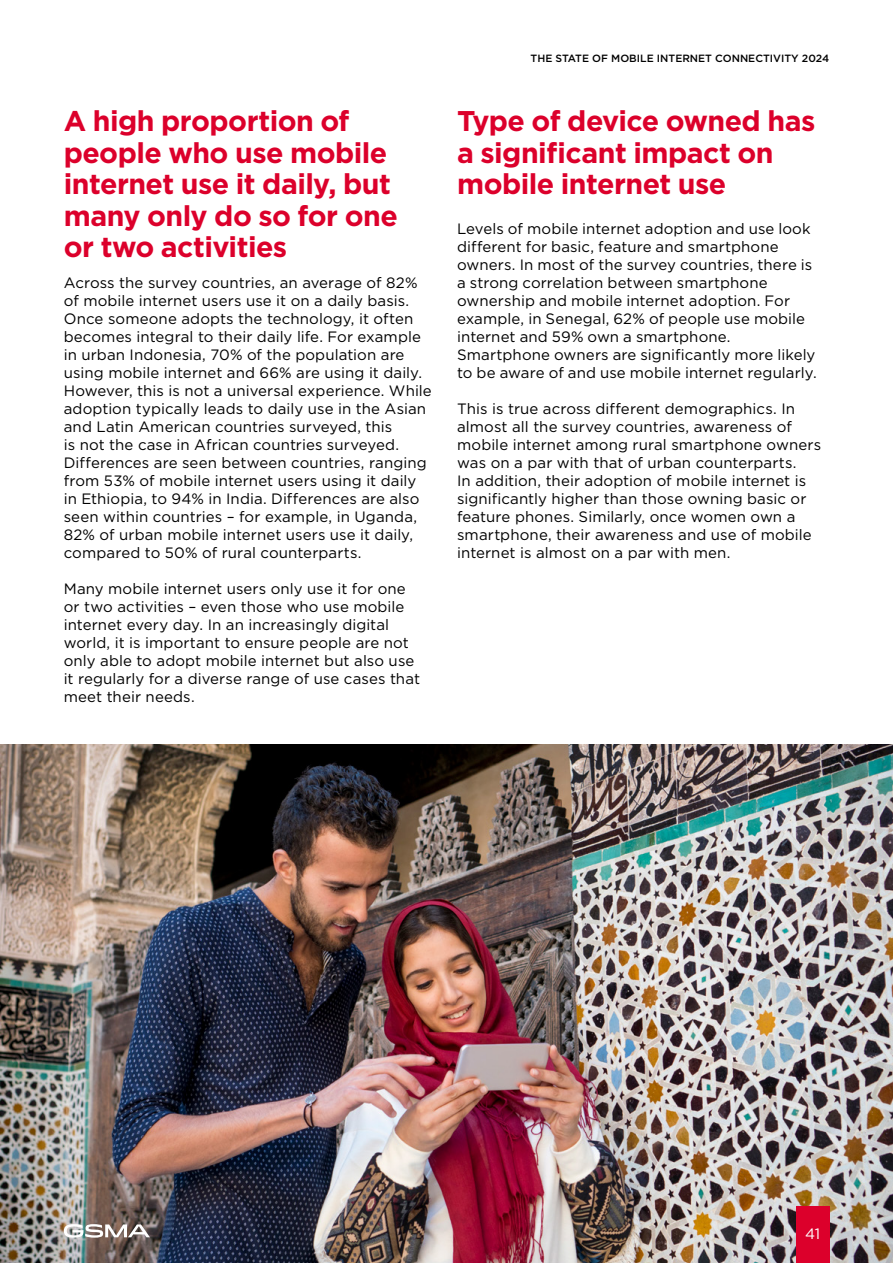
<style>
.page{position:relative;width:893px;height:1263px;background:#fff}
.page>*{position:absolute;margin:0;border:0;box-sizing:border-box;transform-origin:0 0}
.Sub_head___H3{font:700 28.5px/31.5px "Gotham";letter-spacing:-.02em;color:#dc002b}
.Body_copy{font:15px/18px "Gotham";letter-spacing:.005em;color:#000}
.Sub_head___H3-2{font:15px/18px "Gotham";letter-spacing:.005em;color:#000}
.P1_Body_Copy{font:15px "Gotham";color:#fff}
.t1{font:500 10.5px "Gotham";color:#000}
</style>
<div class="page">
<img style="left:0;top:744px;width:893px;height:519px">
<svg style="left:64px;top:1224px;width:86px;height:14px"></svg>
<div style="left:796px;top:1235px;width:33px;height:28px;background:#dc002b"></div>
<div style="left:796px;top:1206px;width:33px;height:55px;background:#dc002b"></div>
<h3 class="Sub_head___H3" style="left:64px;top:105px;width:336px">A high proportion of people who use mobile internet use it daily, but many only do so for one or two activities</h3>
<p class="Body_copy" style="left:64px;top:273px;width:370px">Across the survey countries, an average of 82% of mobile internet users use it on a daily basis.<br>Once someone adopts the technology, it often becomes integral to their daily life. For example in urban Indonesia, 70% of the population are using mobile internet and 66% are using it daily.<br>However, this is not a universal experience. While adoption typically leads to daily use in the Asian and Latin American countries surveyed, this<br>is not the case in African countries surveyed.<br>Differences are seen between countries, ranging from 53% of mobile internet users using it daily in Ethiopia, to 94% in India. Differences are also seen within countries – for example, in Uganda, 82% of urban mobile internet users use it daily, compared to 50% of rural counterparts.</p>
<p class="Body_copy" style="left:64px;top:579px;width:358px">Many mobile internet users only use it for one or two activities – even those who use mobile internet every day. In an increasingly digital world, it is important to ensure people are not only able to adopt mobile internet but also use it regularly for a diverse range of use cases that meet their needs.</p>
<p class="t1" style="left:531px;top:52px;width:300px">THE STATE OF MOBILE INTERNET CONNECTIVITY 2024</p>
<h3 class="Sub_head___H3" style="left:457px;top:105px;width:360px">Type of device owned has a significant impact on mobile internet use</h3>
<h3 class="Sub_head___H3-2" style="left:457px;top:219px;width:361px">Levels of mobile internet adoption and use look different for basic, feature and smartphone owners. In most of the survey countries, there is a strong correlation between smartphone ownership and mobile internet adoption. For example, in Senegal, 62% of people use mobile internet and 59% own a smartphone.<br>Smartphone owners are significantly more likely to be aware of and use mobile internet regularly.</h3>
<p class="Body_copy" style="left:457px;top:399px;width:366px">This is true across different demographics. In almost all the survey countries, awareness of mobile internet among rural smartphone owners was on a par with that of urban counterparts.<br>In addition, their adoption of mobile internet is significantly higher than those owning basic or feature phones. Similarly, once women own a smartphone, their awareness and use of mobile internet is almost on a par with men.</p>
<p class="P1_Body_Copy" style="left:805px;top:1224px;width:16px">41</p>
</div>
